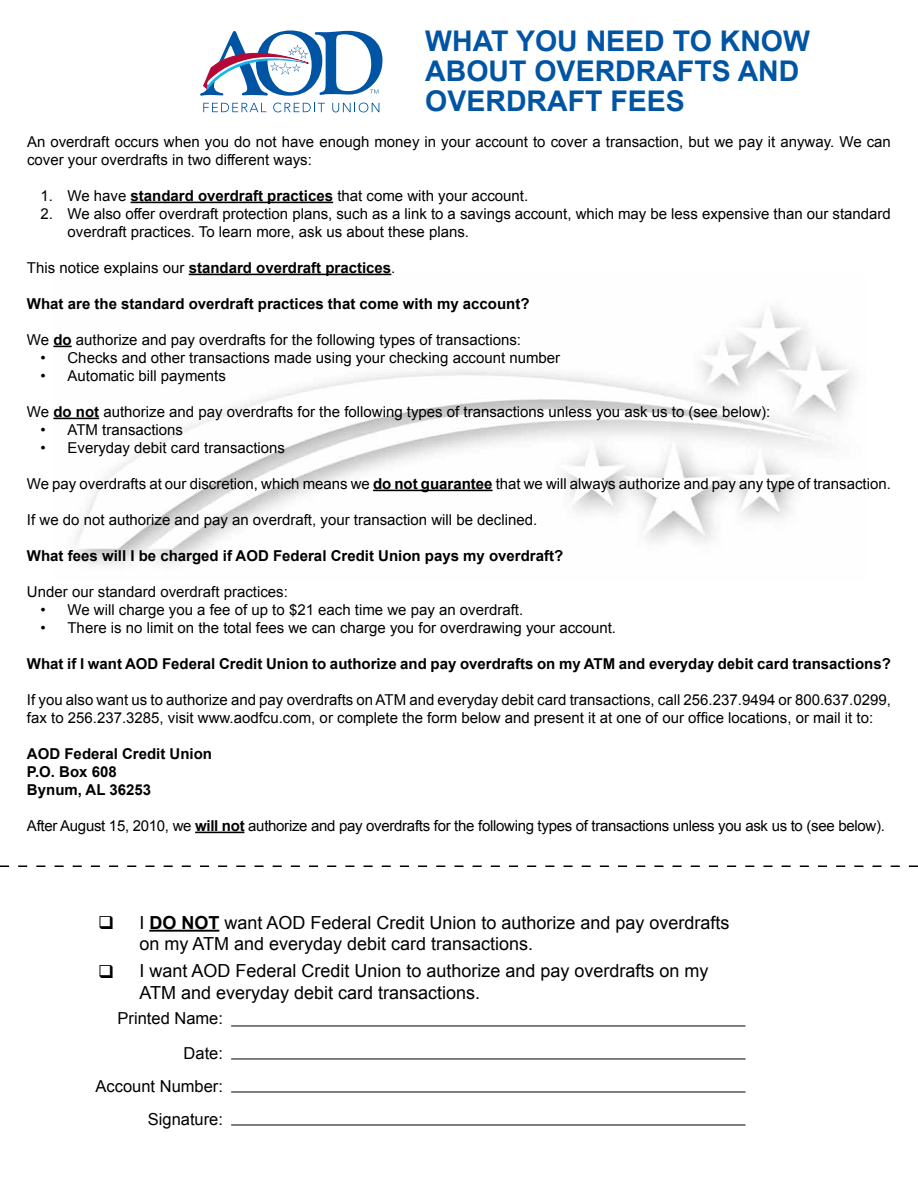
<style>
.page{position:relative;width:918px;height:1188px;background:#fff}
.page>*{position:absolute;margin:0;border:0;box-sizing:border-box;transform-origin:0 0}
.t1{font:700 28.5px/30px "Arial";color:#0054a4}
.t2{font:18px/21.6px "Arial";color:#000}
.t3{font:16.5px/35px "Arial";color:#000;text-align:right}
.t4{font:15px/18px "Arial";color:#000}
.t5{font:700 15px/18px "Arial";color:#000}
.t6{font:15px "Arial";letter-spacing:-.02em;color:#000}
.s1{font-weight:700}
.s2{font-weight:400}
</style>
<div class="page">
<img style="left:54px;top:273px;width:801px;height:292px">
<svg style="left:203px;top:103px;width:63px;height:9px"></svg>
<svg style="left:273px;top:103px;width:52px;height:9px"></svg>
<svg style="left:332px;top:103px;width:47px;height:9px"></svg>
<svg style="left:200px;top:30px;width:182px;height:66px"></svg>
<svg style="left:0;top:865px;width:918px;height:2px"></svg>
<hr style="left:131px;top:202px;width:202px;height:1px;background:#000">
<hr style="left:189px;top:274px;width:202px;height:1px;background:#000">
<svg style="left:53px;top:346px;width:19px;height:1px"></svg>
<hr style="left:53px;top:418px;width:46px;height:1px;background:#000">
<hr style="left:373px;top:490px;width:120px;height:1px;background:#000">
<hr style="left:195px;top:832px;width:49px;height:1px;background:#000">
<hr style="left:231px;top:1026px;width:515px;height:1px;background:#000">
<hr style="left:231px;top:1059px;width:515px;height:1px;background:#000">
<hr style="left:231px;top:1092px;width:515px;height:1px;background:#000">
<hr style="left:231px;top:1125px;width:515px;height:1px;background:#000">
<hr style="left:149px;top:930px;width:70px;height:2px;background:#000">
<h1 class="t1" style="left:425px;top:26px;width:386px">WHAT YOU NEED TO KNOW<br>ABOUT OVERDRAFTS AND<br>OVERDRAFT FEES</h1>
<p class="t4" style="left:27px;top:133px;width:865px">An overdraft occurs when you do not have enough money in your account to cover a transaction, but we pay it anyway. We can cover your overdrafts in two different ways:</p>
<p class="t4" style="left:40px;top:187px;width:489px">1. We have <span class="s1">standard overdraft practices</span> that come with your account.</p>
<p class="t4" style="left:67px;top:205px;width:825px;text-indent:-27px">2. We also offer overdraft protection plans, such as a link to a savings account, which may be less expensive than our standard overdraft practices. To learn more, ask us about these plans.</p>
<p class="t5" style="left:27px;top:259px;width:370px"><span class="s2">This notice explains our</span> standard overdraft practices<span class="s2">.</span></p>
<p class="t5" style="left:27px;top:295px;width:504px">What are the standard overdraft practices that come with my account?</p>
<p class="t4" style="left:27px;top:331px;width:496px">We <span class="s1">do</span> authorize and pay overdrafts for the following types of transactions:</p>
<p class="t4" style="left:40px;top:349px;width:521px">• Checks and other transactions made using your checking account number</p>
<p class="t4" style="left:40px;top:367px;width:187px">• Automatic bill payments</p>
<p class="t4" style="left:27px;top:403px;width:745px">We <span class="s1">do not</span> authorize and pay overdrafts for the following types of transactions unless you ask us to (see below):</p>
<p class="t4" style="left:40px;top:421px;width:144px">• ATM transactions</p>
<p class="t4" style="left:40px;top:439px;width:246px">• Everyday debit card transactions</p>
<p class="t4" style="left:27px;top:475px;width:866px">We pay overdrafts at our discretion, which means we <span class="s1">do not guarantee</span> that we will always authorize and pay any type of transaction.</p>
<p class="t4" style="left:27px;top:511px;width:512px">If we do not authorize and pay an overdraft, your transaction will be declined.</p>
<p class="t5" style="left:27px;top:547px;width:538px">What fees will I be charged if AOD Federal Credit Union pays my overdraft?</p>
<p class="t4" style="left:27px;top:583px;width:262px">Under our standard overdraft practices:</p>
<p class="t4" style="left:40px;top:601px;width:484px">• We will charge you a fee of up to $21 each time we pay an overdraft.</p>
<p class="t4" style="left:40px;top:619px;width:577px">• There is no limit on the total fees we can charge you for overdrawing your account.</p>
<p class="t5" style="left:27px;top:655px;width:865px">What if I want AOD Federal Credit Union to authorize and pay overdrafts on my ATM and everyday debit card transactions?</p>
<p class="t4" style="left:27px;top:691px;width:866px">If you also want us to authorize and pay overdrafts on ATM and everyday debit card transactions, call 256.237.9494 or 800.637.0299, fax to 256.237.3285, visit www.aodfcu.com, or complete the form below and present it at one of our office locations, or mail it to:</p>
<p class="t5" style="left:27px;top:745px;width:187px">AOD Federal Credit Union<br>P.O. Box 608<br>Bynum, AL 36253</p>
<p class="t6" style="left:27px;top:817px;width:859px">After August 15, 2010, we <span class="s1">will not</span> authorize and pay overdrafts for the following types of transactions unless you ask us to (see below).</p>
<p class="t2" style="left:139px;top:912px;width:592px;text-indent:-41px">❑ I <span class="s1">DO NOT</span> want AOD Federal Credit Union to authorize and pay overdrafts on my ATM and everyday debit card transactions.</p>
<p class="t2" style="left:139px;top:960px;width:571px;text-indent:-41px">❑ I want AOD Federal Credit Union to authorize and pay overdrafts on my<br>ATM and everyday debit card transactions.</p>
<p class="t3" style="left:118px;top:1001px;width:107px">Printed Name:<br>Date:</p>
<p class="t3" style="left:96px;top:1070px;width:129px;line-height:33px">Account Number:<br>Signature:</p>
</div>
